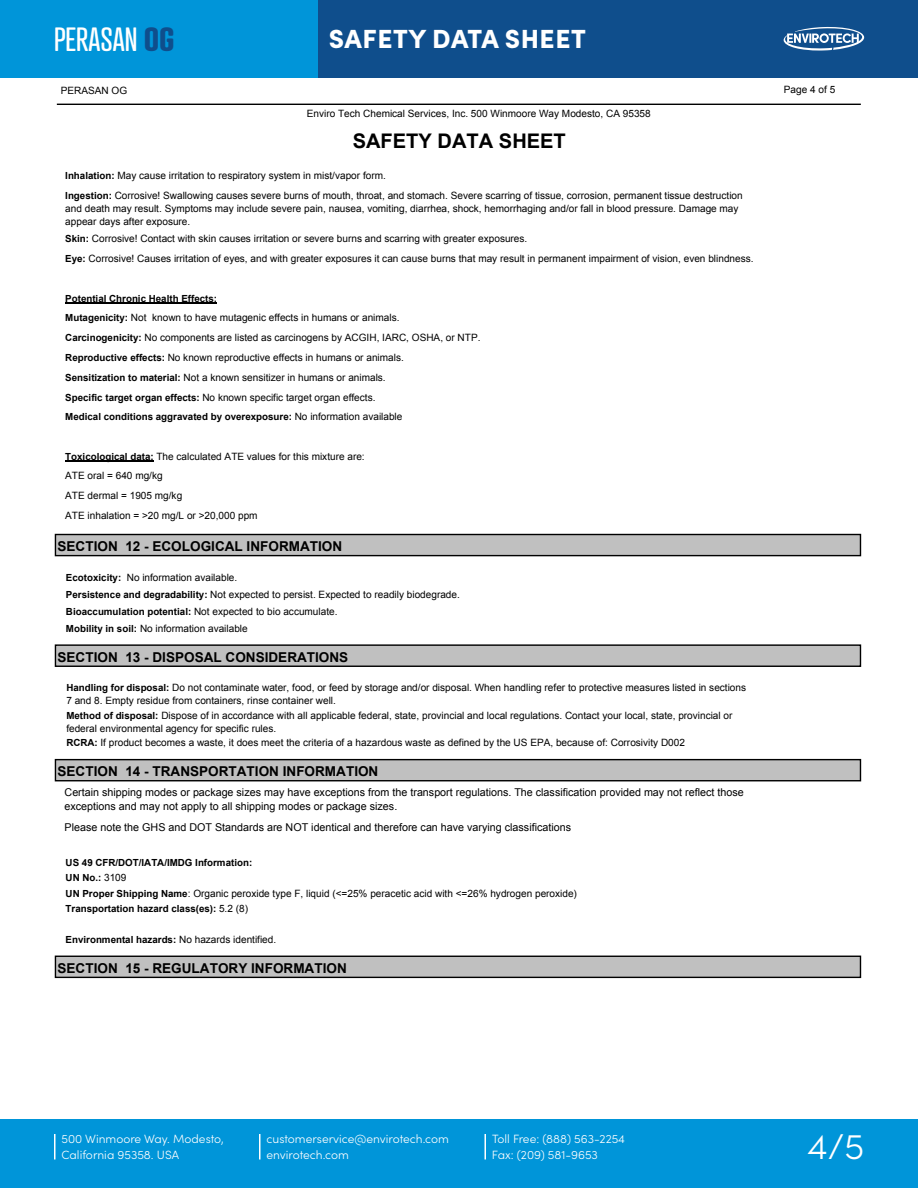
<style>
.page{position:relative;width:918px;height:1188px;background:#fff}
.page>*{position:absolute;margin:0;border:0;box-sizing:border-box;transform-origin:0 0}
.t1{font:300 36px "Sofia Pro";color:#fff}
.t2{font:32.55px "Atrament";color:#fff}
.t3{font:900 26.25px "Sofia Pro";letter-spacing:.02em;color:#fff}
.t4{font:700 20.1px "Arial";color:#000}
.t5{font:700 13.65px "Arial";color:#000}
.t6{font:300 12px/16.5px "Sofia Pro";color:#fff}
.t7{font:10.8px/13.8px "Arial";color:#000}
.t8{font:10.05px/19.8px "Arial";color:#000}
.t9{font:700 9.75px/15.6px "Arial";color:#000}
.s1{font-weight:700;color:#0f4e8c}
.s2{font-weight:700;font-size:9.75px}
.s3{font-weight:400;font-size:10.05px}
</style>
<div class="page">
<div style="left:0;top:1119px;width:918px;height:69px;background:#0095d9"></div>
<hr style="left:54px;top:1134px;width:2px;height:26px;background:#fff">
<hr style="left:259px;top:1134px;width:2px;height:26px;background:#fff">
<hr style="left:484px;top:1134px;width:2px;height:26px;background:#fff">
<div style="left:317px;top:0;width:601px;height:77px;background:#0f4e8c"></div>
<div style="left:0;top:0;width:317px;height:77px;background:#0095d9"></div>
<svg style="left:784px;top:27px;width:80px;height:24px"></svg>
<hr style="left:57px;top:104px;width:804px;height:1px;background:#000">
<hr style="left:65px;top:303px;width:152px;height:1px;background:#000">
<hr style="left:65px;top:461px;width:89px;height:1px;background:#000">
<div style="left:55px;top:535px;width:805px;height:21px;background:#c0c0c0"></div>
<div style="left:55px;top:534px;width:806px;height:22px;border:1px solid #000"></div>
<div style="left:55px;top:645px;width:805px;height:21px;background:#c0c0c0"></div>
<div style="left:55px;top:644px;width:806px;height:23px;border:1px solid #000"></div>
<div style="left:55px;top:760px;width:805px;height:21px;background:#c0c0c0"></div>
<div style="left:55px;top:759px;width:806px;height:22px;border:1px solid #000"></div>
<div style="left:55px;top:956px;width:805px;height:21px;background:#c0c0c0"></div>
<div style="left:55px;top:956px;width:806px;height:22px;border:1px solid #000"></div>
<h2 class="t2" style="left:54px;top:19px;width:122px">PERASAN <span class="s1">OG</span></h2>
<h3 class="t3" style="left:329px;top:18px;width:259px">SAFETY DATA SHEET</h3>
<p class="t8" style="left:61px;top:81px;width:68px">PERASAN OG</p>
<p class="t8" style="left:307px;top:103px;width:345px">Enviro Tech Chemical Services, Inc. 500 Winmoore Way Modesto, CA 95358</p>
<p class="t4" style="left:353px;top:128px;width:215px">SAFETY DATA SHEET</p>
<p class="t8" style="left:65px;top:166px;width:679px"><span class="s2">Inhalation:</span> May cause irritation to respiratory system in mist/vapor form.<br><span class="s2">Ingestion:</span> Corrosive! Swallowing causes severe burns of mouth, throat, and stomach. Severe scarring of tissue, corrosion, permanent tissue destruction</p>
<p class="t8" style="left:65px;top:202px;width:675px;line-height:13px">and death may result. Symptoms may include severe pain, nausea, vomiting, diarrhea, shock, hemorrhaging and/or fall in blood pressure. Damage may appear days after exposure.</p>
<p class="t8" style="left:65px;top:229px;width:690px"><span class="s2">Skin:</span> Corrosive! Contact with skin causes irritation or severe burns and scarring with greater exposures.<br><span class="s2">Eye:</span> Corrosive! Causes irritation of eyes, and with greater exposures it can cause burns that may result in permanent impairment of vision, even blindness.</p>
<p class="t9" style="left:65px;top:291px;width:153px">Potential Chronic Health Effects:</p>
<p class="t8" style="left:65px;top:308px;width:417px"><span class="s2">Mutagenicity:</span> Not known to have mutagenic effects in humans or animals.<br><span class="s2">Carcinogenicity:</span> No components are listed as carcinogens by ACGIH, IARC, OSHA, or NTP.<br><span class="s2">Reproductive effects:</span> No known reproductive effects in humans or animals.<br><span class="s2">Sensitization to material:</span> Not a known sensitizer in humans or animals.<br><span class="s2">Specific target organ effects:</span> No known specific target organ effects.</p>
<p class="t9" style="left:65px;top:409px;width:339px">Medical conditions aggravated by overexposure: <span class="s3">No information available</span></p>
<p class="t8" style="left:65px;top:447px;width:301px"><span class="s2">Toxicological data:</span> The calculated ATE values for this mixture are:<br>ATE oral = 640 mg/kg<br>ATE dermal = 1905 mg/kg<br>ATE inhalation = &gt;20 mg/L or &gt;20,000 ppm</p>
<p class="t5" style="left:58px;top:537px;width:286px">SECTION 12 - ECOLOGICAL INFORMATION</p>
<p class="t8" style="left:66px;top:569px;width:395px;line-height:17px"><span class="s2">Ecotoxicity:</span> No information available.<br><span class="s2">Persistence and degradability:</span> Not expected to persist. Expected to readily biodegrade.<br><span class="s2">Bioaccumulation potential:</span> Not expected to bio accumulate.<br><span class="s2">Mobility in soil:</span> No information available</p>
<p class="t5" style="left:58px;top:648px;width:292px">SECTION 13 - DISPOSAL CONSIDERATIONS</p>
<p class="t8" style="left:66px;top:681px;width:681px;line-height:13.2px"><span class="s2">Handling for disposal:</span> Do not contaminate water, food, or feed by storage and/or disposal. When handling refer to protective measures listed in sections<br>7 and 8. Empty residue from containers, rinse container well.</p>
<p class="t8" style="left:66px;top:709px;width:668px;line-height:13.2px"><span class="s2">Method of disposal:</span> Dispose of in accordance with all applicable federal, state, provincial and local regulations. Contact your local, state, provincial or federal environmental agency for specific rules.</p>
<p class="t8" style="left:66px;top:733px;width:620px"><span class="s2">RCRA:</span> If product becomes a waste, it does meet the criteria of a hazardous waste as defined by the US EPA, because of: Corrosivity D002</p>
<p class="t5" style="left:58px;top:762px;width:322px">SECTION 14 - TRANSPORTATION INFORMATION</p>
<p class="t7" style="left:65px;top:786px;width:681px">Certain shipping modes or package sizes may have exceptions from the transport regulations. The classification provided may not reflect those exceptions and may not apply to all shipping modes or package sizes.</p>
<p class="t7" style="left:65px;top:820px;width:508px">Please note the GHS and DOT Standards are NOT identical and therefore can have varying classifications</p>
<p class="t9" style="left:66px;top:855px;width:188px">US 49 CFR/DOT/IATA/IMDG Information:<br>UN No.: <span class="s3">3109</span></p>
<p class="t8" style="left:66px;top:883px;width:513px"><span class="s2">UN Proper Shipping Name</span>: Organic peroxide type F, liquid (&lt;=25% peracetic acid with &lt;=26% hydrogen peroxide)</p>
<p class="t9" style="left:66px;top:901px;width:184px">Transportation hazard class(es): <span class="s3">5.2 (8)</span></p>
<p class="t9" style="left:66px;top:933px;width:212px">Environmental hazards: <span class="s3">No hazards identified.</span></p>
<p class="t5" style="left:58px;top:959px;width:291px">SECTION 15 - REGULATORY INFORMATION</p>
<p class="t8" style="left:784px;top:79px;width:53px">Page 4 of 5</p>
<p class="t6" style="left:62px;top:1130px;width:164px">500 Winmoore Way. Modesto,<br>California 95358. USA</p>
<p class="t6" style="left:266px;top:1130px;width:184px">customerservice@envirotech.com envirotech.com</p>
<p class="t6" style="left:492px;top:1130px;width:135px">Toll Free: (888) 563-2254<br>Fax: (209) 581-9653</p>
<h1 class="t1" style="left:808px;top:1120px;width:58px">4/5</h1>
</div>
